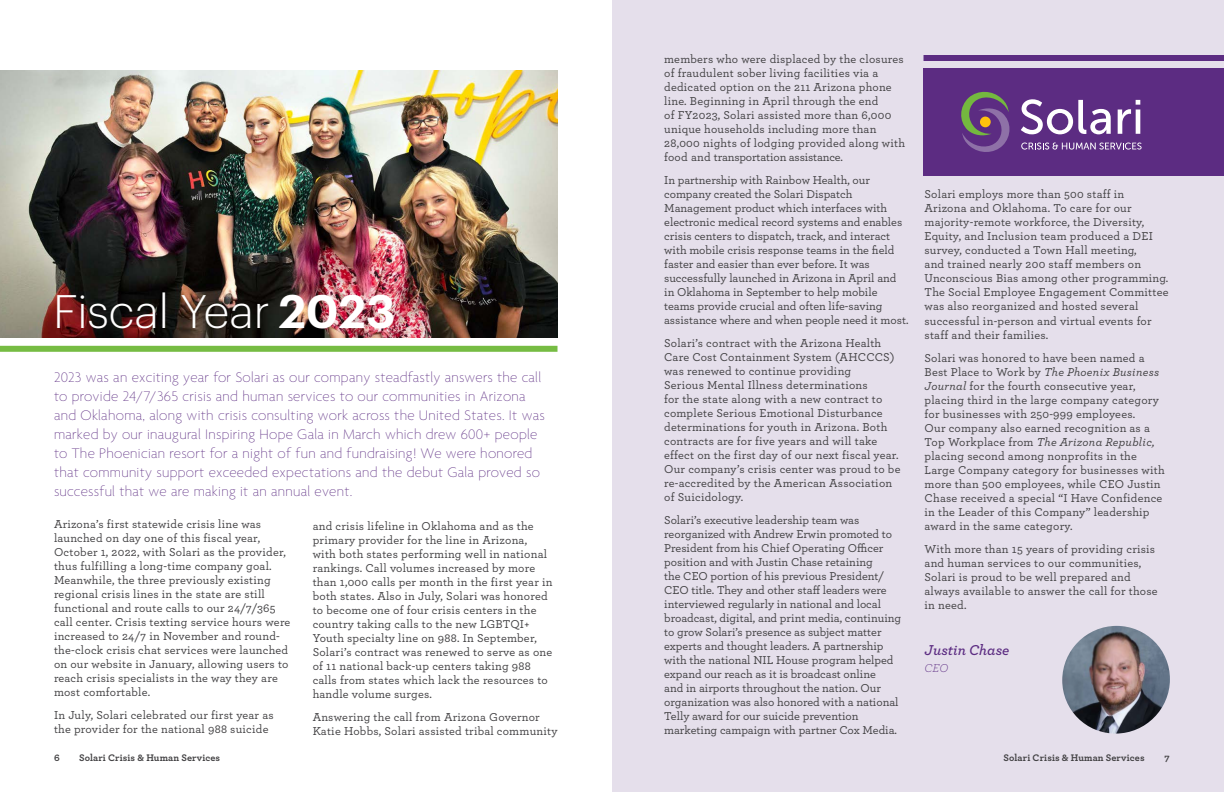
<style>
.page{position:relative;width:1224px;height:792px;background:#fff}
.page>*{position:absolute;margin:0;border:0;box-sizing:border-box;transform-origin:0 0}
.t1{font:300 46px "Graphik";color:#fff}
.t2{font:100 15px/19px "Agenda";letter-spacing:.02em;color:#5c2c82}
.t3{font:italic 600 15px "Archer";color:#5c2c82}
.t4{font:500 12px/14px "Archer";letter-spacing:.01em;color:#414042}
.t5{font:italic 300 12px "Archer";color:#5c2c82}
.t6{font:700 10px "Archer";letter-spacing:.01em;color:#414042}
.s1{font-weight:600}
.s2{font-style:italic}
</style>
<div class="page">
<img style="left:0;top:70px;width:558px;height:268px">
<div style="left:612px;top:0;width:612px;height:792px;background:#e5dfeb"></div>
<div style="left:924px;top:68px;width:300px;height:108px;background:#5c2c82"></div>
<img style="left:1062px;top:626px;width:108px;height:108px">
<svg style="left:1021px;top:99px;width:90px;height:35px"></svg>
<svg style="left:1118px;top:100px;width:22px;height:34px"></svg>
<svg style="left:1021px;top:143px;width:121px;height:7px"></svg>
<svg style="left:961px;top:91px;width:49px;height:61px"></svg>
<div style="left:0;top:346px;width:558px;height:6px;background:#76bc43"></div>
<div style="left:924px;top:55px;width:300px;height:6px;background:#5c2c82"></div>
<h1 class="t1" style="left:53px;top:278px;width:344px">Fiscal Year <span class="s1">2023</span></h1>
<p class="t2" style="left:54px;top:369px;width:492px">2023 was an exciting year for Solari as our company steadfastly answers the call to provide 24/7/365 crisis and human services to our communities in Arizona and Oklahoma, along with crisis consulting work across the United States. It was marked by our inaugural Inspiring Hope Gala in March which drew 600+ people to The Phoenician resort for a night of fun and fundraising! We were honored that community support exceeded expectations and the debut Gala proved so successful that we are making it an annual event.</p>
<p class="t4" style="left:54px;top:517px;width:238px">Arizona’s first statewide crisis line was launched on day one of this fiscal year, October 1, 2022, with Solari as the provider, thus fulfilling a long-time company goal.<br>Meanwhile, the three previously existing regional crisis lines in the state are still functional and route calls to our 24/7/365 call center. Crisis texting service hours were increased to 24/7 in November and round&shy;the-clock crisis chat services were launched on our website in January, allowing users to reach crisis specialists in the way they are most comfortable.</p>
<p class="t4" style="left:54px;top:708px;width:221px">In July, Solari celebrated our first year as the provider for the national 988 suicide</p>
<p class="t4" style="left:313px;top:518px;width:241px">and crisis lifeline in Oklahoma and as the primary provider for the line in Arizona, with both states performing well in national rankings. Call volumes increased by more than 1,000 calls per month in the first year in both states. Also in July, Solari was honored to become one of four crisis centers in the country taking calls to the new LGBTQI+ Youth specialty line on 988. In September, Solari’s contract was renewed to serve as one of 11 national back-up centers taking 988 calls from states which lack the resources to handle volume surges.</p>
<p class="t4" style="left:313px;top:709px;width:246px">Answering the call from Arizona Governor<br>Katie Hobbs, Solari assisted tribal community</p>
<p class="t4" style="left:664px;top:52px;width:242px">members who were displaced by the closures of fraudulent sober living facilities via a dedicated option on the 211 Arizona phone line. Beginning in April through the end<br>of FY2023, Solari assisted more than 6,000 unique households including more than 28,000 nights of lodging provided along with food and transportation assistance.</p>
<p class="t4" style="left:664px;top:173px;width:246px">In partnership with Rainbow Health, our company created the Solari Dispatch Management product which interfaces with electronic medical record systems and enables crisis centers to dispatch, track, and interact with mobile crisis response teams in the field faster and easier than ever before. It was successfully launched in Arizona in April and in Oklahoma in September to help mobile teams provide crucial and often life-saving assistance where and when people need it most.</p>
<p class="t4" style="left:664px;top:336px;width:238px">Solari’s contract with the Arizona Health Care Cost Containment System (AHCCCS) was renewed to continue providing<br>Serious Mental Illness determinations<br>for the state along with a new contract to complete Serious Emotional Disturbance determinations for youth in Arizona. Both contracts are for five years and will take effect on the first day of our next fiscal year.<br>Our company’s crisis center was proud to be re-accredited by the American Association of Suicidology.</p>
<p class="t4" style="left:664px;top:513px;width:239px">Solari’s executive leadership team was reorganized with Andrew Erwin promoted to President from his Chief Operating Officer position and with Justin Chase retaining<br>the CEO portion of his previous President/ CEO title. They and other staff leaders were interviewed regularly in national and local broadcast, digital, and print media, continuing to grow Solari’s presence as subject matter experts and thought leaders. A partnership with the national NIL House program helped expand our reach as it is broadcast online<br>and in airports throughout the nation. Our organization was also honored with a national Telly award for our suicide prevention marketing campaign with partner Cox Media.</p>
<p class="t4" style="left:925px;top:187px;width:245px">Solari employs more than 500 staff in Arizona and Oklahoma. To care for our majority-remote workforce, the Diversity, Equity, and Inclusion team produced a DEI survey, conducted a Town Hall meeting,<br>and trained nearly 200 staff members on Unconscious Bias among other programming.<br>The Social Employee Engagement Committee was also reorganized and hosted several successful in-person and virtual events for staff and their families.</p>
<p class="t4" style="left:925px;top:350px;width:242px">Solari was honored to have been named a Best Place to Work by <span class="s2">The Phoenix Business Journal</span> for the fourth consecutive year, placing third in the large company category for businesses with 250-999 employees.<br>Our company also earned recognition as a Top Workplace from <span class="s2">The Arizona Republic, </span>placing second among nonprofits in the Large Company category for businesses with more than 500 employees, while CEO Justin Chase received a special “I Have Confidence in the Leader of this Company” leadership award in the same category.</p>
<p class="t4" style="left:925px;top:541px;width:235px">With more than 15 years of providing crisis and human services to our communities, Solari is proud to be well prepared and always available to answer the call for those in need.</p>
<p class="t3" style="left:925px;top:639px;width:86px">Justin Chase</p>
<p class="t5" style="left:925px;top:660px;width:25px">CEO</p>
<p class="t6" style="left:54px;top:750px;width:7px">6</p>
<p class="t6" style="left:79px;top:750px;width:142px">Solari Crisis &amp; Human Services</p>
<p class="t6" style="left:1004px;top:750px;width:142px">Solari Crisis &amp; Human Services</p>
<p class="t6" style="left:1164px;top:750px;width:7px">7</p>
</div>
